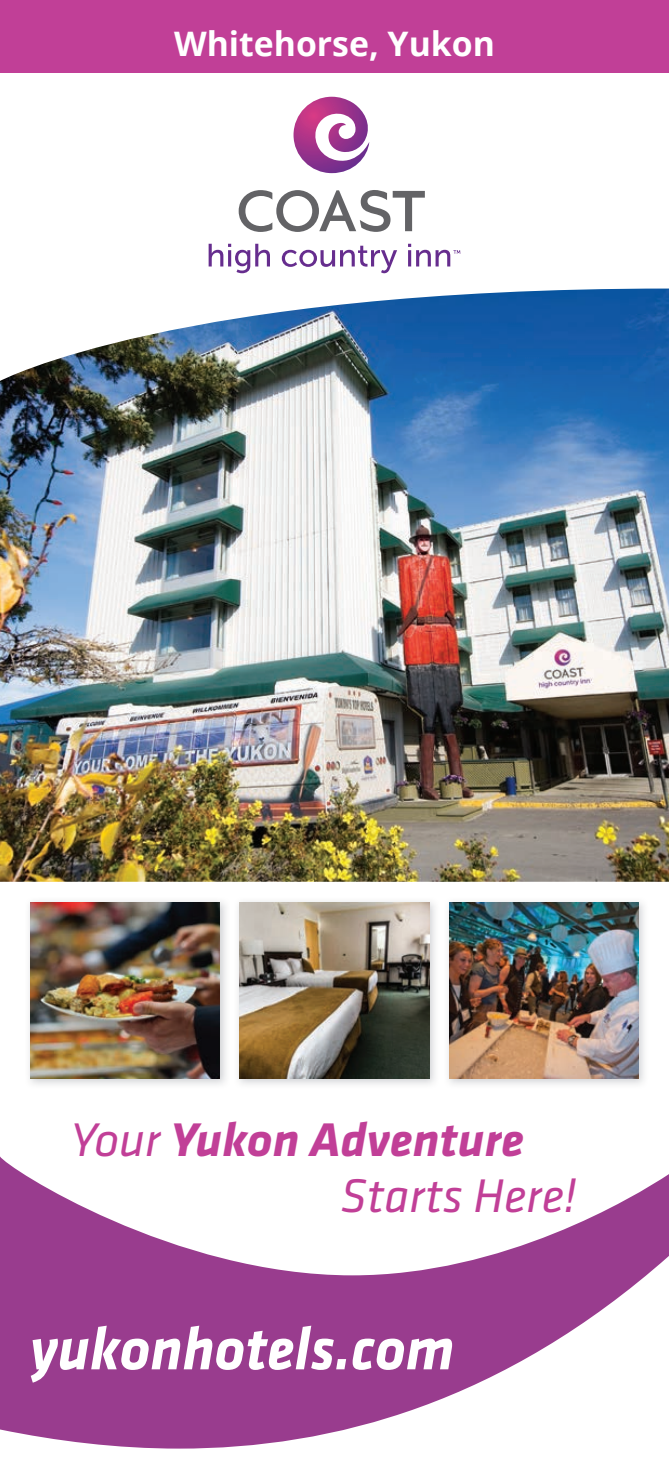
<style>
.page{position:relative;width:669px;height:1479px;background:#fff}
.page>*{position:absolute;margin:0;border:0;box-sizing:border-box;transform-origin:0 0}
.t1{font:italic 700 61.88px "Klavika";color:#fff;scale:.95 1}
.t2{font:italic 48.82px/56.2px "Klavika";color:#c13f97}
.t3{font:700 33.75px "Open Sans";color:#fff}
.s1{font-weight:700}
</style>
<div class="page">
<img style="left:0;top:288px;width:668px;height:593px">
<svg style="left:0;top:1156px;width:668px;height:292px;fill:#993c8e"></svg>
<svg style="left:293px;top:97px;width:77px;height:76px"></svg>
<svg style="left:238px;top:190px;width:186px;height:42px"></svg>
<svg style="left:208px;top:244px;width:62px;height:29px"></svg>
<svg style="left:281px;top:246px;width:116px;height:27px"></svg>
<svg style="left:408px;top:244px;width:52px;height:22px"></svg>
<img style="left:29px;top:901px;width:197px;height:184px">
<img style="left:30px;top:902px;width:189px;height:176px">
<img style="left:238px;top:901px;width:197px;height:184px">
<img style="left:240px;top:902px;width:189px;height:176px">
<img style="left:448px;top:901px;width:196px;height:184px">
<img style="left:449px;top:902px;width:189px;height:176px">
<div style="left:0;top:0;width:668px;height:73px;background:#c13f97"></div>
<p class="t3" style="left:174px;top:20px;width:322px">Whitehorse, Yukon</p>
<p class="t2" style="left:340px;top:1110px;width:237px;text-indent:-269px">Your <span class="s1">Yukon Adventure<br></span>Starts Here!</p>
<p class="t1" style="left:30px;top:1304px;width:448px">yukonhotels.com</p>
</div>
